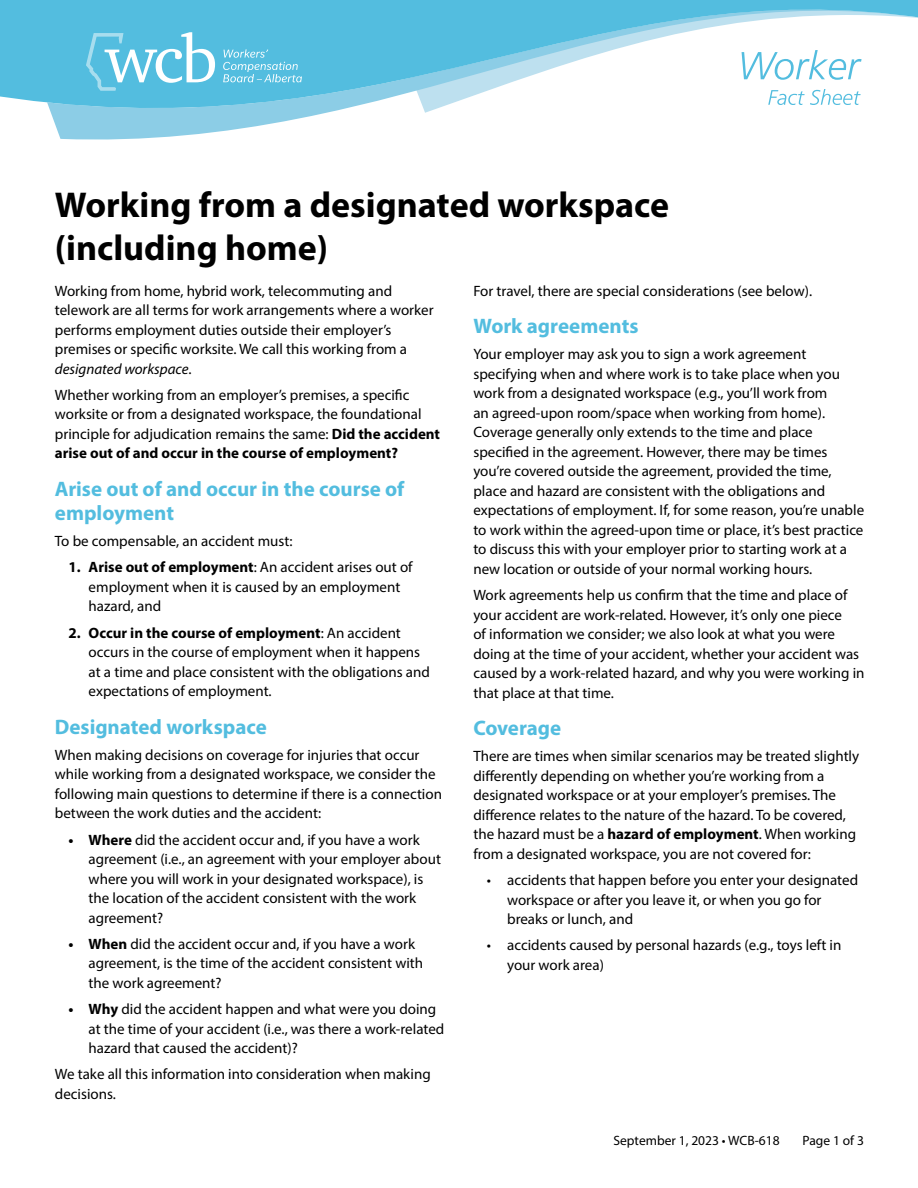
<style>
.page{position:relative;width:918px;height:1188px;background:#fff}
.page>*{position:absolute;margin:0;border:0;box-sizing:border-box;transform-origin:0 0}
.t1{font:700 36px/43.2px "Myriad Pro";color:#000}
.t2{font:700 21px/24px "Myriad Pro";color:#53bddf}
.t3{font:15px/19.5px "Myriad Pro";color:#000}
.t4{font:13.5px "Myriad Pro";color:#000}
.s1{font-style:italic}
.s2{font-weight:700}
</style>
<div class="page">
<svg style="left:0;top:0;width:918px;height:140px"></svg>
<svg style="left:742px;top:50px;width:120px;height:30px"></svg>
<svg style="left:768px;top:89px;width:93px;height:16px"></svg>
<svg style="left:223px;top:49px;width:79px;height:33px;background:#6ec7e3"></svg>
<svg style="left:86px;top:32px;width:129px;height:59px"></svg>
<h1 class="t1" style="left:55px;top:182px;width:616px">Working from a designated workspace (including home)</h1>
<p class="t3" style="left:55px;top:281px;width:380px">Working from home, hybrid work, telecommuting and telework are all terms for work arrangements where a worker performs employment duties outside their employer’s premises or specific worksite. We call this working from a <span class="s1">designated workspace</span>.</p>
<p class="t3" style="left:55px;top:385px;width:387px">Whether working from an employer’s premises, a specific worksite or from a designated workspace, the foundational principle for adjudication remains the same: <span class="s2">Did the accident arise out of and occur in the course of employment?</span></p>
<h2 class="t2" style="left:55px;top:476px;width:351px">Arise out of and occur in the course of employment</h2>
<p class="t3" style="left:55px;top:531px;width:239px">To be compensable, an accident must:</p>
<p class="t3" style="left:89px;top:557px;width:325px;text-indent:-20px"><span class="s2">1. Arise out of employment</span>: An accident arises out of employment when it is caused by an employment hazard, and</p>
<p class="t3" style="left:89px;top:623px;width:343px;text-indent:-20px"><span class="s2">2. Occur in the course of employment</span>: An accident occurs in the course of employment when it happens at a time and place consistent with the obligations and expectations of employment.</p>
<h2 class="t2" style="left:55px;top:714px;width:213px">Designated workspace</h2>
<p class="t3" style="left:55px;top:745px;width:389px">When making decisions on coverage for injuries that occur while working from a designated workspace, we consider the following main questions to determine if there is a connection between the work duties and the accident:</p>
<p class="t3" style="left:89px;top:830px;width:354px;text-indent:-20px"><span class="s2">• Where</span> did the accident occur and, if you have a work agreement (i.e., an agreement with your employer about where you will work in your designated workspace), is the location of the accident consistent with the work agreement?</p>
<p class="t3" style="left:89px;top:934px;width:336px;text-indent:-20px"><span class="s2">• When</span> did the accident occur and, if you have a work agreement, is the time of the accident consistent with the work agreement?</p>
<p class="t3" style="left:89px;top:999px;width:357px;text-indent:-20px"><span class="s2">• Why</span> did the accident happen and what were you doing at the time of your accident (i.e., was there a work-related hazard that caused the accident)?</p>
<p class="t3" style="left:55px;top:1064px;width:377px">We take all this information into consideration when making decisions.</p>
<p class="t3" style="left:473px;top:281px;width:340px">For travel, there are special considerations (see below).</p>
<h2 class="t2" style="left:473px;top:313px;width:167px">Work agreements</h2>
<p class="t3" style="left:473px;top:344px;width:392px">Your employer may ask you to sign a work agreement specifying when and where work is to take place when you work from a designated workspace (e.g., you’ll work from<br>an agreed-upon room/space when working from home).<br>Coverage generally only extends to the time and place specified in the agreement. However, there may be times you’re covered outside the agreement, provided the time, place and hazard are consistent with the obligations and expectations of employment. If, for some reason, you’re unable to work within the agreed-upon time or place, it’s best practice to discuss this with your employer prior to starting work at a new location or outside of your normal working hours.</p>
<p class="t3" style="left:473px;top:585px;width:393px">Work agreements help us confirm that the time and place of your accident are work-related. However, it’s only one piece<br>of information we consider; we also look at what you were doing at the time of your accident, whether your accident was caused by a work-related hazard, and why you were working in that place at that time.</p>
<h2 class="t2" style="left:473px;top:715px;width:89px">Coverage</h2>
<p class="t3" style="left:473px;top:746px;width:387px">There are times when similar scenarios may be treated slightly differently depending on whether you’re working from a designated workspace or at your employer’s premises. The difference relates to the nature of the hazard. To be covered, the hazard must be a <span class="s2">hazard of employment</span>. When working from a designated workspace, you are not covered for:</p>
<p class="t3" style="left:507px;top:870px;width:352px;text-indent:-20px">• accidents that happen before you enter your designated workspace or after you leave it, or when you go for breaks or lunch, and</p>
<p class="t3" style="left:507px;top:935px;width:336px;text-indent:-20px">• accidents caused by personal hazards (e.g., toys left in your work area)</p>
<p class="t4" style="left:613px;top:1132px;width:168px">September 1, 2023 • WCB-618</p>
<p class="t4" style="left:803px;top:1132px;width:63px">Page 1 of 3</p>
</div>
